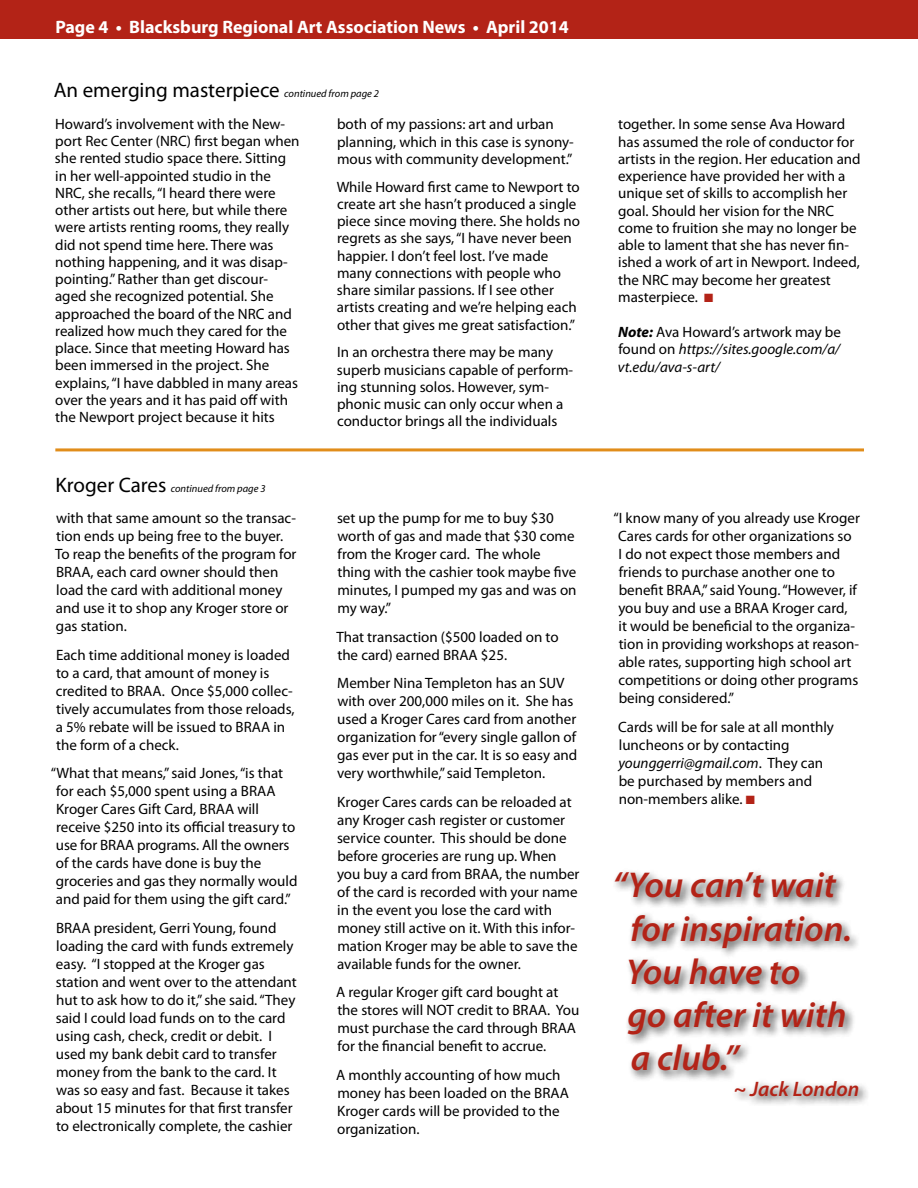
<style>
.page{position:relative;width:918px;height:1188px;background:#fff}
.page>*{position:absolute;margin:0;border:0;box-sizing:border-box;transform-origin:0 0}
.t1{font:italic 600 36px/43.2px "Myriad Pro";color:#b32317}
.t2{font:21px "Myriad Pro";color:#000}
.t3{font:italic 600 21px "Myriad Pro";color:#b32317}
.t4{font:700 18px "Myriad Pro";color:#fff}
.t5{font:15px/18px "Myriad Pro";color:#000}
.t6{font:italic 15px/17.2px "Myriad Pro";color:#000;text-align:justify}
.t7{font:italic 10.5px "Myriad Pro";color:#000}
.s1{font-style:italic;font-size:10.5px}
.s2{font-style:normal;font-size:21px}
.s3{color:#b32317}
.s4{font-weight:700}
.s5{font-style:normal}
.s6{font-style:italic}
</style>
<div class="page">
<div style="left:0;top:0;width:918px;height:39px;background:#b32317"></div>
<hr style="left:55px;top:448px;width:809px;height:3px;background:#e18d1a">
<div style="left:611px;top:868px;width:259px;height:240px;background:#000;opacity:.75"></div>
<p class="t4" style="left:55px;top:15px;width:515px">Page 4 • Blacksburg Regional Art Association News • April 2014</p>
<h2 class="t2" style="left:54px;top:77px;width:327px">An emerging masterpiece <span class="s1">continued from page 2</span></h2>
<p class="t5" style="left:55px;top:115px;width:246px;line-height:17.2px">Howard’s involvement with the New&shy;port Rec Center (NRC) first began when she rented studio space there. Sitting in her well-appointed studio in the NRC, she recalls, “I heard there were other artists out here, but while there were artists renting rooms, they really did not spend time here. There was nothing happening, and it was disap&shy;pointing.” Rather than get discour&shy;aged she recognized potential. She approached the board of the NRC and realized how much they cared for the place. Since that meeting Howard has been immersed in the project. She explains, “I have dabbled in many areas over the years and it has paid off with the Newport project because it hits</p>
<p class="t5" style="left:337px;top:115px;width:238px;line-height:17.2px">both of my passions: art and urban planning, which in this case is synony&shy;mous with community development.”</p>
<p class="t5" style="left:337px;top:178px;width:245px;line-height:17.2px">While Howard first came to Newport to create art she hasn’t produced a single piece since moving there. She holds no regrets as she says, “I have never been happier. I don’t feel lost. I’ve made many connections with people who share similar passions. If I see other artists creating and we’re helping each other that gives me great satisfaction.”</p>
<p class="t5" style="left:337px;top:343px;width:238px;line-height:17.2px">In an orchestra there may be many superb musicians capable of perform&shy;ing stunning solos. However, sym&shy;phonic music can only occur when a conductor brings all the individuals</p>
<p class="t7" style="left:55px;top:482px;width:212px"><span class="s2">Kroger Cares</span> continued from page 3</p>
<p class="t5" style="left:55px;top:509px;width:243px">with that same amount so the transac&shy;tion ends up being free to the buyer.<br>To reap the benefits of the program for<br>BRAA, each card owner should then load the card with additional money and use it to shop any Kroger store or gas station.</p>
<p class="t5" style="left:56px;top:645px;width:240px">Each time additional money is loaded to a card, that amount of money is credited to BRAA. Once $5,000 collec&shy;tively accumulates from those reloads, a 5% rebate will be issued to BRAA in the form of a check.</p>
<p class="t5" style="left:56px;top:764px;width:243px;text-indent:-5px">“What that means,” said Jones, “is that for each $5,000 spent using a BRAA Kroger Cares Gift Card, BRAA will receive $250 into its official treasury to use for BRAA programs. All the owners of the cards have done is buy the groceries and gas they normally would and paid for them using the gift card.”</p>
<p class="t5" style="left:56px;top:918px;width:243px">BRAA president, Gerri Young, found loading the card with funds extremely easy. “I stopped at the Kroger gas station and went over to the attendant hut to ask how to do it,” she said. “They said I could load funds on to the card using cash, check, credit or debit. I used my bank debit card to transfer money from the bank to the card. It was so easy and fast. Because it takes about 15 minutes for that first transfer to electronically complete, the cashier</p>
<p class="t5" style="left:337px;top:509px;width:241px">set up the pump for me to buy $30 worth of gas and made that $30 come from the Kroger card. The whole thing with the cashier took maybe five minutes, I pumped my gas and was on my way.”</p>
<p class="t5" style="left:336px;top:627px;width:224px">That transaction ($500 loaded on to the card) earned BRAA $25.</p>
<p class="t5" style="left:337px;top:674px;width:242px">Member Nina Templeton has an SUV with over 200,000 miles on it. She has used a Kroger Cares card from another organization for “every single gallon of gas ever put in the car. It is so easy and very worthwhile,” said Templeton.</p>
<p class="t5" style="left:337px;top:792px;width:244px">Kroger Cares cards can be reloaded at any Kroger cash register or customer service counter. This should be done before groceries are rung up. When you buy a card from BRAA, the number of the card is recorded with your name in the event you lose the card with money still active on it. With this infor&shy;mation Kroger may be able to save the available funds for the owner.</p>
<p class="t5" style="left:336px;top:983px;width:245px">A regular Kroger gift card bought at the stores will NOT credit to BRAA. You must purchase the card through BRAA for the financial benefit to accrue.</p>
<p class="t5" style="left:336px;top:1065px;width:234px">A monthly accounting of how much money has been loaded on the BRAA<br>Kroger cards will be provided to the organization.</p>
<p class="t5" style="left:618px;top:115px;width:244px;line-height:17.2px">together. In some sense Ava Howard has assumed the role of conductor for artists in the region. Her education and experience have provided her with a unique set of skills to accomplish her goal. Should her vision for the NRC come to fruition she may no longer be able to lament that she has never fin&shy;ished a work of art in Newport. Indeed, the NRC may become her greatest masterpiece. <span class="s3">■</span></p>
<p class="t6" style="left:618px;top:323px;width:225px"><span class="s4">Note:</span> <span class="s5">Ava Howard’s artwork may be found on</span> https://sites.google.com/a/ vt.edu/ava-s-art/</p>
<p class="t5" style="left:618px;top:509px;width:243px;text-indent:-5px">“I know many of you already use Kroger Cares cards for other organizations so<br>I do not expect those members and friends to purchase another one to benefit BRAA,” said Young. “However, if you buy and use a BRAA Kroger card,<br>it would be beneficial to the organiza&shy;tion in providing workshops at reason&shy;able rates, supporting high school art competitions or doing other programs being considered.”</p>
<p class="t5" style="left:618px;top:717px;width:217px">Cards will be for sale at all monthly luncheons or by contacting <span class="s6">younggerri@gmail.com</span>. They can be purchased by members and non-members alike. <span class="s3">■</span></p>
<h1 class="t1" style="left:626px;top:863px;width:227px;text-indent:-14px">“You can’t wait for inspiration.<br>You have to<br>go after it with a club.”</h1>
<h2 class="t3" style="left:734px;top:1075px;width:127px">~ Jack London</h2>
</div>
